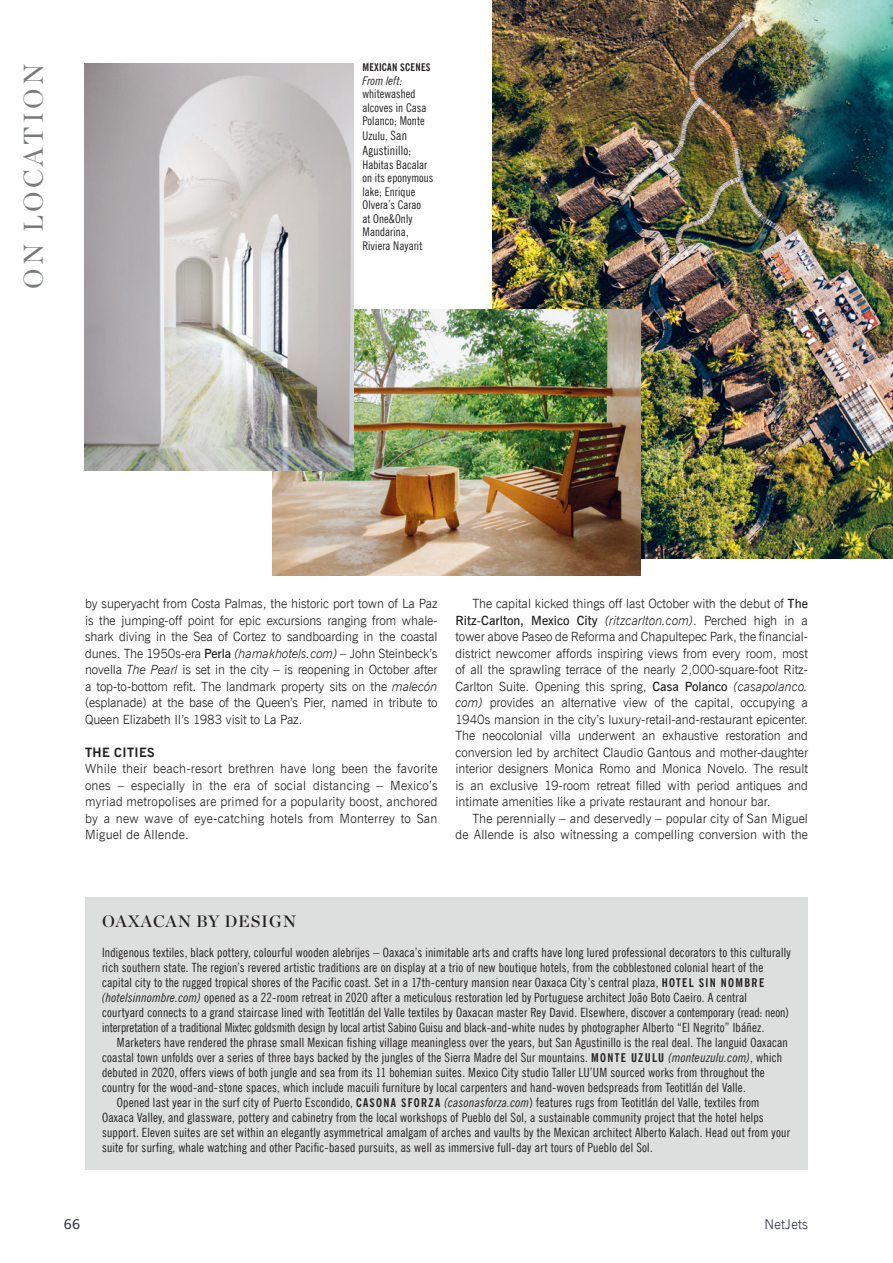
<style>
.page{position:relative;width:893px;height:1263px;background:#fff}
.page>*{position:absolute;margin:0;border:0;box-sizing:border-box;transform-origin:0 0}
.t1{font:27px "Chronicle Display";letter-spacing:.13em;color:#787b7c}
.t2{font:16.5px "Chronicle Display Semi";letter-spacing:.05em;color:#231f20}
.t3{font:13.5px "News Gothic Lt BT";letter-spacing:.02em;color:#323640}
.t4{font:13.5px "News Gothic Dm BT";color:#323640}
.t5{font:12.75px "News Gothic Cn BT";letter-spacing:.02em;color:#231f20}
.t6{font:12.75px/16.5px "News Gothic Lt BT";color:#231f20;text-align:justify}
.t7{font:12.75px/16.5px "News Gothic Lt BT";letter-spacing:.02em;color:#231f20}
.t8{font:12.75px "News Gothic Cn BT";color:#231f20}
.t9{font:12.75px "News Gothic Dm BT";color:#231f20}
.t10{font:12px/13.5px "News Gothic Cn BT";letter-spacing:.01em;color:#231f20}
.t11{font:10.5px "News Gothic Bd Cn BT";letter-spacing:.03em;color:#231f20}
.s1{font-style:italic}
.s2{font-size:12.75px}
.s3{font-size:12px}
.s4{font-family:"News Gothic Dm BT"}
.s5{font-family:"News Gothic Bd BT"}
.s6{font-family:"News Gothic Lt BT";font-style:italic}
.s7{font-family:"News Gothic Lt BT"}
.s8{font-family:"News Gothic Bd Cn BT";font-size:12px}
</style>
<div class="page">
<div style="left:85px;top:897px;width:723px;height:272px;background:#dddede"></div>
<img style="left:493px;top:0;width:400px;height:559px">
<img style="left:272px;top:309px;width:368px;height:266px">
<img style="left:84px;top:63px;width:269px;height:408px">
<p class="t1" style="left:13px;top:289px;width:227px;rotate:-90deg">ON LOCATION</p>
<p class="t11" style="left:363px;top:61px;width:70px">MEXICAN SCENES</p>
<p class="t10" style="left:362px;top:74px;width:65px"><span class="s1">From left: </span>whitewashed alcoves in Casa<br>Polanco; Monte</p>
<p class="t10" style="left:362px;top:129px;width:46px">Uzulu, <span class="s2">San</span></p>
<p class="t5" style="left:362px;top:143px;width:50px">Agustinillo<span class="s3">;</span></p>
<p class="t10" style="left:362px;top:158px;width:72px">Habitas Bacalar on its eponymous lake; Enrique<br>Olvera’s Carao<br>at One&amp;Only<br>Mandarina,<br>Riviera Nayarit</p>
<p class="t6" style="left:85px;top:596px;width:354px">by superyacht from Costa Palmas, the historic port town of La Paz is the jumping-off point for epic excursions ranging from whale&shy;shark diving in the Sea of Cortez to sandboarding in the coastal dunes. The 1950s-era <span class="s4">Perla</span> <span class="s1">(hamakhotels.com)</span> – John Steinbeck’s novella <span class="s1">The Pearl</span> is set in the city – is reopening in October after a top-to-bottom refit. The landmark property sits on the <span class="s1">malecón </span>(esplanade) at the base of the Queen’s Pier, named in tribute to Queen Elizabeth II’s 1983 visit to La Paz.</p>
<p class="t7" style="left:85px;top:744px;width:354px"><span class="s5">THE CITIES<br></span>While their beach-resort brethren have long been the favorite ones – especially in the era of social distancing – Mexico’s myriad metropolises are primed for a popularity boost, anchored by a new wave of eye-catching hotels from Monterrey to San Miguel de Allende.</p>
<p class="t6" style="left:472px;top:596px;width:337px">The capital kicked things off last October with the debut of <span class="s4">The</span></p>
<p class="t9" style="left:455px;top:612px;width:354px">Ritz-Carlton, Mexico City <span class="s6">(ritzcarlton.com)</span><span class="s7">. Perched high in a</span></p>
<p class="t6" style="left:455px;top:629px;width:354px">tower above Paseo de Reforma and Chapultepec Park, the financial-</p>
<p class="t6" style="left:455px;top:645px;width:354px">district newcomer affords inspiring views from every room, most</p>
<p class="t6" style="left:455px;top:662px;width:354px">of all the sprawling terrace of the nearly 2,000-square-foot Ritz-</p>
<p class="t6" style="left:455px;top:678px;width:354px">Carlton Suite. Opening this spring, <span class="s4">Casa Polanco</span> <span class="s1">(casapolanco.</span></p>
<p class="t6" style="left:455px;top:695px;width:354px"><span class="s1">com)</span> provides an alternative view of the capital, occupying a</p>
<p class="t6" style="left:455px;top:711px;width:354px">1940s mansion in the city’s luxury-retail-and-restaurant epicenter.</p>
<p class="t6" style="left:455px;top:728px;width:354px">The neocolonial villa underwent an exhaustive restoration and</p>
<p class="t6" style="left:455px;top:744px;width:354px">conversion led by architect Claudio Gantous and mother-daughter</p>
<p class="t6" style="left:455px;top:761px;width:354px">interior designers Monica Romo and Monica Novelo. The result</p>
<p class="t6" style="left:455px;top:777px;width:354px">is an exclusive 19-room retreat filled with period antiques and</p>
<p class="t6" style="left:455px;top:794px;width:317px">intimate amenities like a private restaurant and honour bar.</p>
<p class="t6" style="left:472px;top:810px;width:337px">The perennially – and deservedly – popular city of San Miguel</p>
<p class="t6" style="left:455px;top:827px;width:354px">de Allende is also witnessing a compelling conversion with the</p>
<p class="t2" style="left:102px;top:909px;width:196px">OAXACAN BY DESIGN</p>
<p class="t5" style="left:102px;top:944px;width:690px">Indigenous textiles, black pottery, colourful wooden alebrijes – Oaxaca’s inimitable arts and crafts have long lured professional decorators to this culturally</p>
<p class="t5" style="left:102px;top:959px;width:663px">rich southern state. The region’s revered artistic traditions are on display at a trio of new boutique hotels, from the cobblestoned colonial heart of the</p>
<p class="t5" style="left:102px;top:974px;width:664px">capital city to the rugged tropical shores of the Pacific coast. Set in a 17th-century mansion near Oaxaca City’s central plaza, <span class="s8">HOTEL SIN NOMBRE</span></p>
<p class="t5" style="left:102px;top:989px;width:646px"><span class="s1">(hotelsinnombre.com)</span> opened as a 22-room retreat in 2020 after a meticulous restoration led by Portuguese architect João Boto Caeiro. A central</p>
<p class="t5" style="left:102px;top:1004px;width:688px">courtyard connects to a grand staircase lined with Teotitlán del Valle textiles by Oaxacan master Rey David. Elsewhere, discover a contemporary (read: neon)</p>
<p class="t8" style="left:102px;top:1019px;width:664px">interpretation of a traditional Mixtec goldsmith design by local artist Sabino Guisu and black-and-white nudes by photographer Alberto “El Negrito” Ibáñez.</p>
<p class="t5" style="left:117px;top:1034px;width:672px">Marketers have rendered the phrase small Mexican fishing village meaningless over the years, but San Agustinillo is the real deal. The languid Oaxacan</p>
<p class="t5" style="left:102px;top:1049px;width:681px">coastal town unfolds over a series of three bays backed by the jungles of the Sierra Madre del Sur mountains. <span class="s8">MONTE UZULU</span> <span class="s1">(monteuzulu.com)</span>, which</p>
<p class="t5" style="left:102px;top:1064px;width:664px">debuted in 2020, offers views of both jungle and sea from its 11 bohemian suites. Mexico City studio Taller LU’UM sourced works from throughout the</p>
<p class="t5" style="left:102px;top:1079px;width:645px">country for the wood-and-stone spaces, which include macuili furniture by local carpenters and hand-woven bedspreads from Teotitlán del Valle.</p>
<p class="t5" style="left:117px;top:1094px;width:644px">Opened last year in the surf city of Puerto Escondido, <span class="s8">CASONA SFORZA</span> <span class="s1">(casonasforza.com</span>) features rugs from Teotitlán del Valle, textiles from</p>
<p class="t5" style="left:102px;top:1109px;width:663px">Oaxaca Valley, and glassware, pottery and cabinetry from the local workshops of Pueblo del Sol, a sustainable community project that the hotel helps</p>
<p class="t5" style="left:102px;top:1124px;width:689px">support. Eleven suites are set within an elegantly asymmetrical amalgam of arches and vaults by the Mexican architect Alberto Kalach. Head out from your</p>
<p class="t5" style="left:102px;top:1139px;width:552px">suite for surfing, whale watching and other Pacific-based pursuits, as well as immersive full-day art tours of Pueblo del Sol.</p>
<p class="t4" style="left:64px;top:1215px;width:18px">66</p>
<p class="t3" style="left:765px;top:1215px;width:45px">NetJets</p>
</div>
